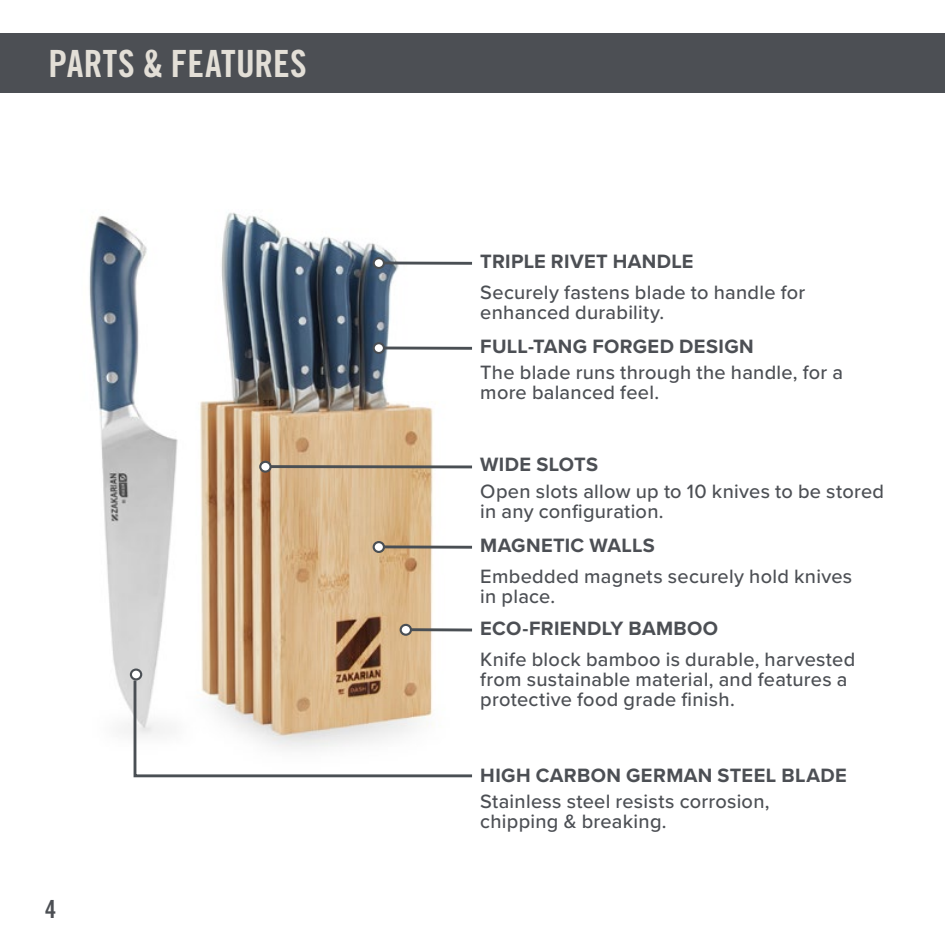
<style>
.page{position:relative;width:945px;height:945px;background:#fff}
.page>*{position:absolute;margin:0;border:0;box-sizing:border-box;transform-origin:0 0}
.t1{font:37.5px "Trade Gothic LT Std Bd Cn 20";letter-spacing:.01em;color:#e3dfd7}
.t2{font:25px "Trade Gothic LT Std Bd Cn 20";color:#4c4f54}
.t3{font:500 20px/20px "Proxima Nova";letter-spacing:.015em;color:#4c4f54}
.t4{font:700 20px "Proxima Nova";letter-spacing:.02em;color:#4c4f54}
</style>
<div class="page">
<div style="left:0;top:34px;width:945px;height:59px;background:#4c4f54"></div>
<img style="left:89px;top:212px;width:384px;height:522px">
<hr style="left:376px;top:347px;width:96px;height:3px;background:#4a4f54">
<div style="left:374px;top:343px;width:10px;height:10px;background:#fff;border-radius:50%"></div>
<div style="left:373px;top:342px;width:12px;height:12px;border:2px solid #4a4f54;border-radius:50%"></div>
<svg style="left:385px;top:545px;width:87px;height:4px"></svg>
<div style="left:374px;top:542px;width:10px;height:10px;background:#fff;border-radius:50%"></div>
<div style="left:373px;top:541px;width:12px;height:12px;border:2px solid #4a4f54;border-radius:50%"></div>
<hr style="left:403px;top:628px;width:69px;height:3px;background:#4a4f54">
<div style="left:401px;top:625px;width:10px;height:10px;background:#fff;border-radius:50%"></div>
<div style="left:400px;top:624px;width:12px;height:12px;border:2px solid #4a4f54;border-radius:50%"></div>
<hr style="left:263px;top:465px;width:209px;height:3px;background:#4a4f54">
<div style="left:260px;top:462px;width:11px;height:10px;background:#fff;border-radius:50%"></div>
<div style="left:259px;top:461px;width:13px;height:12px;border:2px solid #4a4f54;border-radius:50%"></div>
<hr style="left:376px;top:262px;width:96px;height:3px;background:#4a4f54">
<div style="left:374px;top:258px;width:10px;height:10px;background:#fff;border-radius:50%"></div>
<div style="left:373px;top:257px;width:12px;height:12px;border:2px solid #4a4f54;border-radius:50%"></div>
<svg style="left:132px;top:678px;width:341px;height:100px"></svg>
<div style="left:131px;top:670px;width:10px;height:9px;background:#fff;border-radius:50%"></div>
<div style="left:130px;top:669px;width:12px;height:12px;border:2px solid #4a4f54;border-radius:50%"></div>
<h1 class="t1" style="left:49px;top:40px;width:260px">PARTS &amp; FEATURES</h1>
<p class="t2" style="left:45px;top:894px;width:13px">4</p>
<p class="t4" style="left:480px;top:246px;width:215px">TRIPLE RIVET HANDLE</p>
<p class="t3" style="left:480px;top:282px;width:327px">Securely fastens blade to handle for enhanced durability.</p>
<p class="t4" style="left:480px;top:331px;width:275px">FULL-TANG FORGED DESIGN</p>
<p class="t3" style="left:480px;top:362px;width:364px">The blade runs through the handle, for a more balanced feel.</p>
<p class="t4" style="left:480px;top:450px;width:119px">WIDE SLOTS</p>
<p class="t3" style="left:480px;top:480px;width:405px">Open slots allow up to 10 knives to be stored in any configuration.</p>
<p class="t4" style="left:480px;top:530px;width:176px">MAGNETIC WALLS</p>
<p class="t3" style="left:480px;top:566px;width:374px">Embedded magnets securely hold knives in place.</p>
<p class="t4" style="left:480px;top:613px;width:239px">ECO-FRIENDLY BAMBOO</p>
<p class="t3" style="left:480px;top:648px;width:377px">Knife block bamboo is durable, harvested from sustainable material, and features a protective food grade finish.</p>
<p class="t4" style="left:480px;top:760px;width:368px">HIGH CARBON GERMAN STEEL BLADE</p>
<p class="t3" style="left:480px;top:790px;width:291px">Stainless steel resists corrosion, chipping &amp; breaking.</p>
</div>
